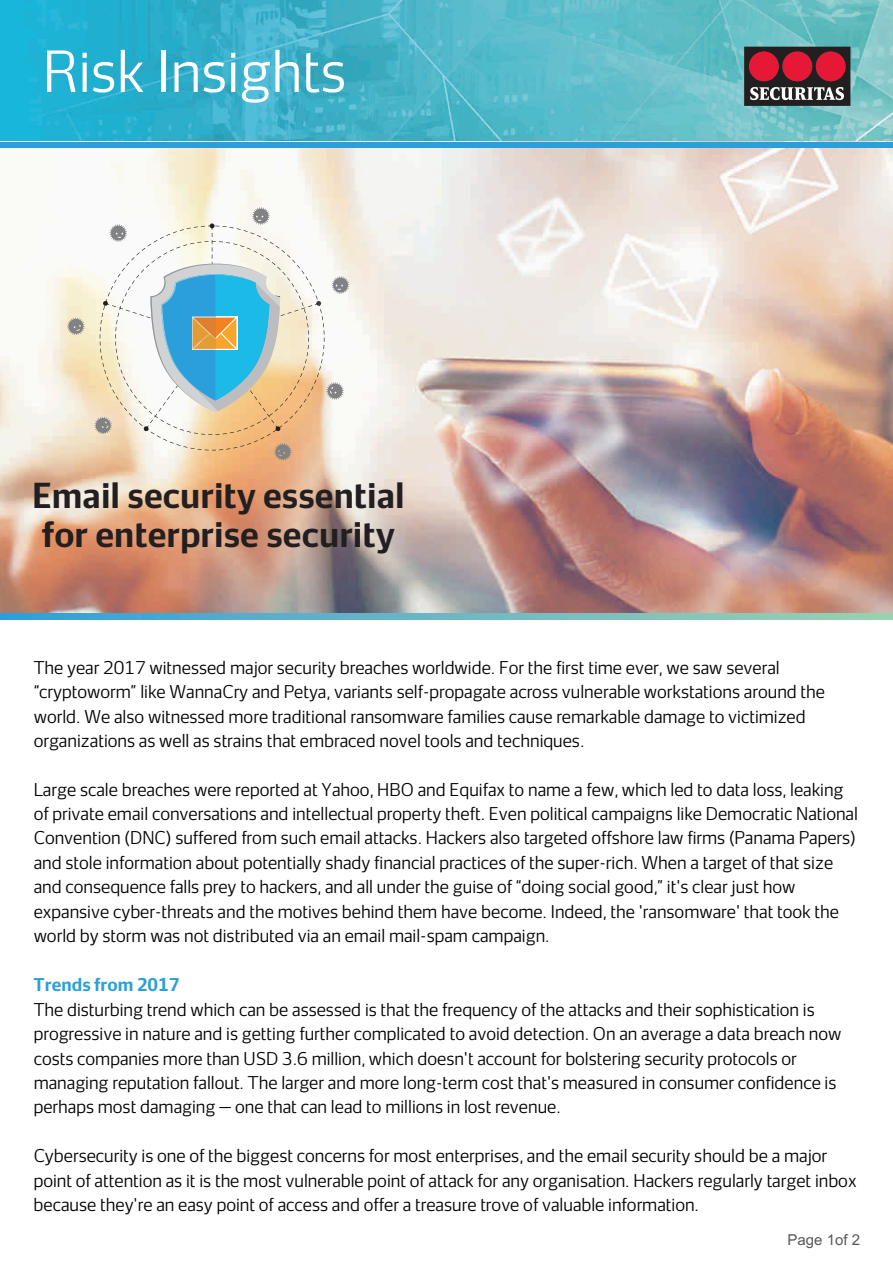
<style>
.page{position:relative;width:893px;height:1263px;background:#fff}
.page>*{position:absolute;margin:0;border:0;box-sizing:border-box;transform-origin:0 0}
.t1{font:300 54px "Securitas Sans TT";color:#fff}
.t2{font:300 32.85px/39.6px "Securitas Sans TT";color:#231f20;text-align:center}
.t3{font:300 16.8px/24.3px "Securitas Sans TT";color:#000}
.t4{font:300 16.8px "Securitas Sans TT";color:#2a9fd9}
.t5{font:15px "Arial";color:#57585a}
</style>
<div class="page">
<img style="left:0;top:0;width:893px;height:142px">
<svg style="left:744px;top:47px;width:106px;height:59px;background:#79333e"></svg>
<img style="left:0;top:147px;width:893px;height:467px">
<svg style="left:0;top:614px;width:893px;height:5px;background:#69b7c4"></svg>
<div style="left:0;top:142px;width:893px;height:5px;background:#2a9fd9"></div>
<svg style="left:100px;top:435px;width:224px;height:15px;background:#f0cda6"></svg>
<svg style="left:67px;top:317px;width:18px;height:18px"></svg>
<svg style="left:274px;top:443px;width:18px;height:18px"></svg>
<svg style="left:94px;top:207px;width:255px;height:228px"></svg>
<img style="left:193px;top:316px;width:22px;height:34px">
<h1 class="t1" style="left:43px;top:48px;width:305px">Risk Insights</h1>
<h2 class="t2" style="left:32px;top:478px;width:374px">Email security essential for enterprise security</h2>
<p class="t3" style="left:34px;top:657px;width:793px">The year 2017 witnessed major security breaches worldwide. For the first time ever, we saw several “cryptoworm” like WannaCry and Petya, variants self-propagate across vulnerable workstations around the world. We also witnessed more traditional ransomware families cause remarkable damage to victimized organizations as well as strains that embraced novel tools and techniques.</p>
<p class="t3" style="left:34px;top:778px;width:826px">Large scale breaches were reported at Yahoo, HBO and Equifax to name a few, which led to data loss, leaking of private email conversations and intellectual property theft. Even political campaigns like Democratic National Convention (DNC) suffered from such email attacks. Hackers also targeted offshore law firms (Panama Papers) and stole information about potentially shady financial practices of the super-rich. When a target of that size and consequence falls prey to hackers, and all under the guise of “doing social good,” it's clear just how expansive cyber-threats and the motives behind them have become. Indeed, the 'ransomware' that took the world by storm was not distributed via an email mail-spam campaign.</p>
<p class="t4" style="left:34px;top:978px;width:147px">Trends from 2017</p>
<p class="t3" style="left:34px;top:999px;width:809px">The disturbing trend which can be assessed is that the frequency of the attacks and their sophistication is progressive in nature and is getting further complicated to avoid detection. On an average a data breach now costs companies more than USD 3.6 million, which doesn't account for bolstering security protocols or managing reputation fallout. The larger and more long-term cost that's measured in consumer confidence is perhaps most damaging — one that can lead to millions in lost revenue.</p>
<p class="t3" style="left:34px;top:1145px;width:824px">Cybersecurity is one of the biggest concerns for most enterprises, and the email security should be a major point of attention as it is the most vulnerable point of attack for any organisation. Hackers regularly target inbox because they're an easy point of access and offer a treasure trove of valuable information.</p>
<p class="t5" style="left:787px;top:1234px;width:74px">Page 1of 2</p>
</div>
